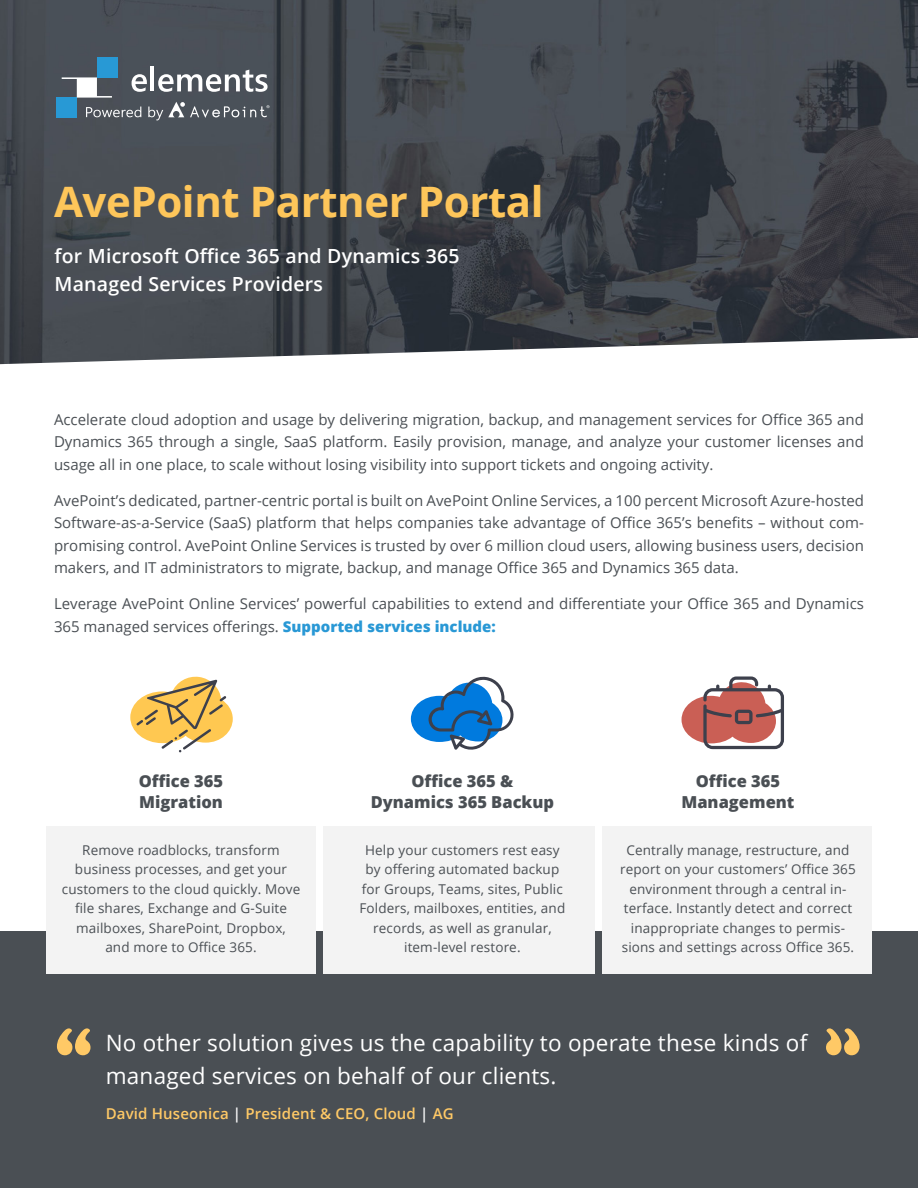
<style>
.page{position:relative;width:918px;height:1188px;background:#fff}
.page>*{position:absolute;margin:0;border:0;box-sizing:border-box;transform-origin:0 0}
.t1{font:900 69.9px "Cooper";color:#ffc966}
.t2{font:700 42px "Open Sans";letter-spacing:-.01em;color:#fec65a}
.t3{font:22.5px/33px "Open Sans";letter-spacing:.01em;color:#fff}
.t4{font:600 19.5px/28.5px "Open Sans";letter-spacing:.01em;color:#fff}
.t5{font:800 16.5px/21px "Open Sans";color:#4a4f54;text-align:center}
.t6{font:15px/22.5px "Open Sans";color:#4a4f54;text-align:justify}
.t7{font:600 15px "Open Sans";letter-spacing:.01em;color:#ffc966}
.t8{font:13.5px/19.5px "Open Sans";letter-spacing:.01em;color:#4a4f54;text-align:center}
.s1{font-weight:800;color:#2998d5}
.s2{color:#fff}
</style>
<div class="page">
<img style="left:0;top:0;width:918px;height:364px">
<div style="left:0;top:932px;width:918px;height:256px;background:#4a4f54"></div>
<div style="left:97px;top:57px;width:20px;height:20px;background:#2899d5"></div>
<div style="left:57px;top:98px;width:20px;height:20px;background:#2899d5"></div>
<svg style="left:62px;top:77px;width:50px;height:21px"></svg>
<svg style="left:132px;top:74px;width:15px;height:18px"></svg>
<hr style="left:151px;top:67px;width:3px;height:24px;background:#fff">
<svg style="left:158px;top:70px;width:110px;height:22px"></svg>
<svg style="left:86px;top:107px;width:55px;height:10px"></svg>
<svg style="left:148px;top:102px;width:121px;height:18px;background:#666c73"></svg>
<div style="left:602px;top:826px;width:270px;height:148px;background:#f3f3f3"></div>
<div style="left:323px;top:827px;width:272px;height:147px;background:#f3f3f3"></div>
<div style="left:46px;top:827px;width:270px;height:147px;background:#f3f3f3"></div>
<svg style="left:130px;top:676px;width:103px;height:76px"></svg>
<svg style="left:411px;top:676px;width:103px;height:74px"></svg>
<svg style="left:682px;top:676px;width:102px;height:73px"></svg>
<h2 class="t2" style="left:54px;top:172px;width:491px">AvePoint Partner Portal</h2>
<h3 class="t4" style="left:55px;top:241px;width:406px">for Microsoft Office 365 and Dynamics 365<br>Managed Services Providers</h3>
<p class="t6" style="left:54px;top:408px;width:812px">Accelerate cloud adoption and usage by delivering migration, backup, and management services for Office 365 and Dynamics 365 through a single, SaaS platform. Easily provision, manage, and analyze your customer licenses and usage all in one place, to scale without losing visibility into support tickets and ongoing activity.</p>
<p class="t6" style="left:54px;top:489px;width:812px">AvePoint’s dedicated, partner-centric portal is built on AvePoint Online Services, a 100 percent Microsoft Azure-hosted Software-as-a-Service (SaaS) platform that helps companies take advantage of Office 365’s benefits – without com&shy;promising control. AvePoint Online Services is trusted by over 6 million cloud users, allowing business users, decision makers, and IT administrators to migrate, backup, and manage Office 365 and Dynamics 365 data.</p>
<p class="t6" style="left:54px;top:592px;width:811px">Leverage AvePoint Online Services’ powerful capabilities to extend and differentiate your Office 365 and Dynamics<br>365 managed services offerings. <span class="s1">Supported services include:</span></p>
<p class="t5" style="left:139px;top:770px;width:86px;text-align:left">Office 365<br>Migration</p>
<p class="t8" style="left:62px;top:840px;width:240px">Remove roadblocks, transform business processes, and get your customers to the cloud quickly. Move file shares, Exchange and G-Suite mailboxes, SharePoint, Dropbox,<br>and more to Office 365.</p>
<p class="t5" style="left:371px;top:770px;width:185px">Office 365 &amp;<br>Dynamics 365 Backup</p>
<p class="t8" style="left:360px;top:840px;width:207px">Help your customers rest easy by offering automated backup for Groups, Teams, sites, Public<br>Folders, mailboxes, entities, and records, as well as granular, item-level restore.</p>
<p class="t5" style="left:681px;top:770px;width:115px">Office 365<br>Management</p>
<p class="t8" style="left:620px;top:840px;width:237px">Centrally manage, restructure, and report on your customers’ Office 365 environment through a central in&shy;terface. Instantly detect and correct inappropriate changes to permis&shy;sions and settings across Office 365.</p>
<h1 class="t1" style="left:54px;top:1012px;width:41px">“</h1>
<h3 class="t3" style="left:106px;top:1026px;width:703px">No other solution gives us the capability to operate these kinds of managed services on behalf of our clients.</h3>
<p class="t7" style="left:106px;top:1103px;width:349px">David Huseonica <span class="s2">|</span> President &amp; CEO, Cloud <span class="s2">|</span> AG</p>
</div>
